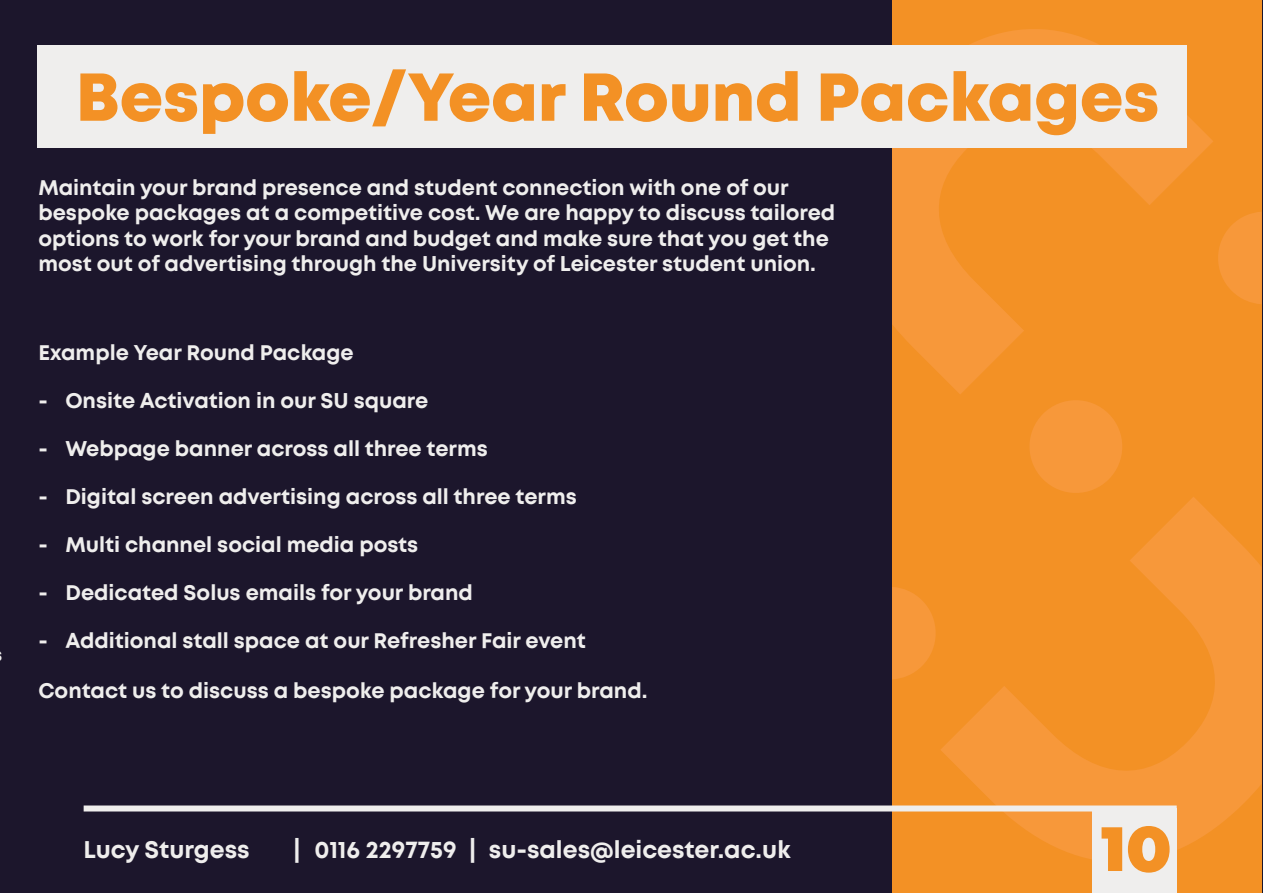
<style>
.page{position:relative;width:1263px;height:893px;background:#1c162c}
.page>*{position:absolute;margin:0;border:0;box-sizing:border-box;transform-origin:0 0}
.t1{font:800 67.5px "Mont";color:#f39125}
.t2{font:900 65.7px "Mont";color:#f39125}
.t3{font:700 23.7px "Mont";color:#efeeed}
.t4{font:700 21px/25.2px "Mont";color:#efeeed}
</style>
<div class="page">
<div style="left:892px;top:0;width:370px;height:893px;background:#f39125"></div>
<svg style="left:892px;top:587px;width:44px;height:92px"></svg>
<svg style="left:1030px;top:400px;width:92px;height:93px"></svg>
<svg style="left:940px;top:497px;width:322px;height:362px"></svg>
<svg style="left:1218px;top:212px;width:44px;height:92px"></svg>
<svg style="left:892px;top:29px;width:321px;height:365px"></svg>
<div style="left:84px;top:805px;width:1093px;height:6px;background:#efeeed"></div>
<div style="left:1092px;top:808px;width:85px;height:85px;background:#efeeed"></div>
<div style="left:38px;top:45px;width:1149px;height:103px;background:#efeeed"></div>
<h1 class="t1" style="left:76px;top:64px;width:1085px">Bespoke/Year Round Packages</h1>
<p class="t4" style="left:38px;top:176px;width:798px">Maintain your brand presence and student connection with one of our bespoke packages at a competitive cost. We are happy to discuss tailored options to work for your brand and budget and make sure that you get the most out of advertising through the University of Leicester student union.</p>
<p class="t4" style="left:38px;top:341px;width:317px">Example Year Round Package</p>
<p class="t4" style="left:38px;top:389px;width:391px">- Onsite Activation in our SU square</p>
<p class="t4" style="left:38px;top:437px;width:451px">- Webpage banner across all three terms</p>
<p class="t4" style="left:38px;top:485px;width:540px">- Digital screen advertising across all three terms</p>
<p class="t4" style="left:38px;top:533px;width:381px">- Multi channel social media posts</p>
<p class="t4" style="left:38px;top:581px;width:436px">- Dedicated Solus emails for your brand</p>
<p class="t4" style="left:38px;top:629px;width:549px">- Additional stall space at our Refresher Fair event</p>
<p class="t4" style="left:38px;top:679px;width:610px">Contact us to discuss a bespoke package for your brand.</p>
<p class="t3" style="left:84px;top:838px;width:168px">Lucy Sturgess</p>
<p class="t3" style="left:293px;top:838px;width:499px">| 0116 2297759 | su-sales@leicester.ac.uk</p>
<h2 class="t2" style="left:1100px;top:816px;width:73px">10</h2>
</div>
